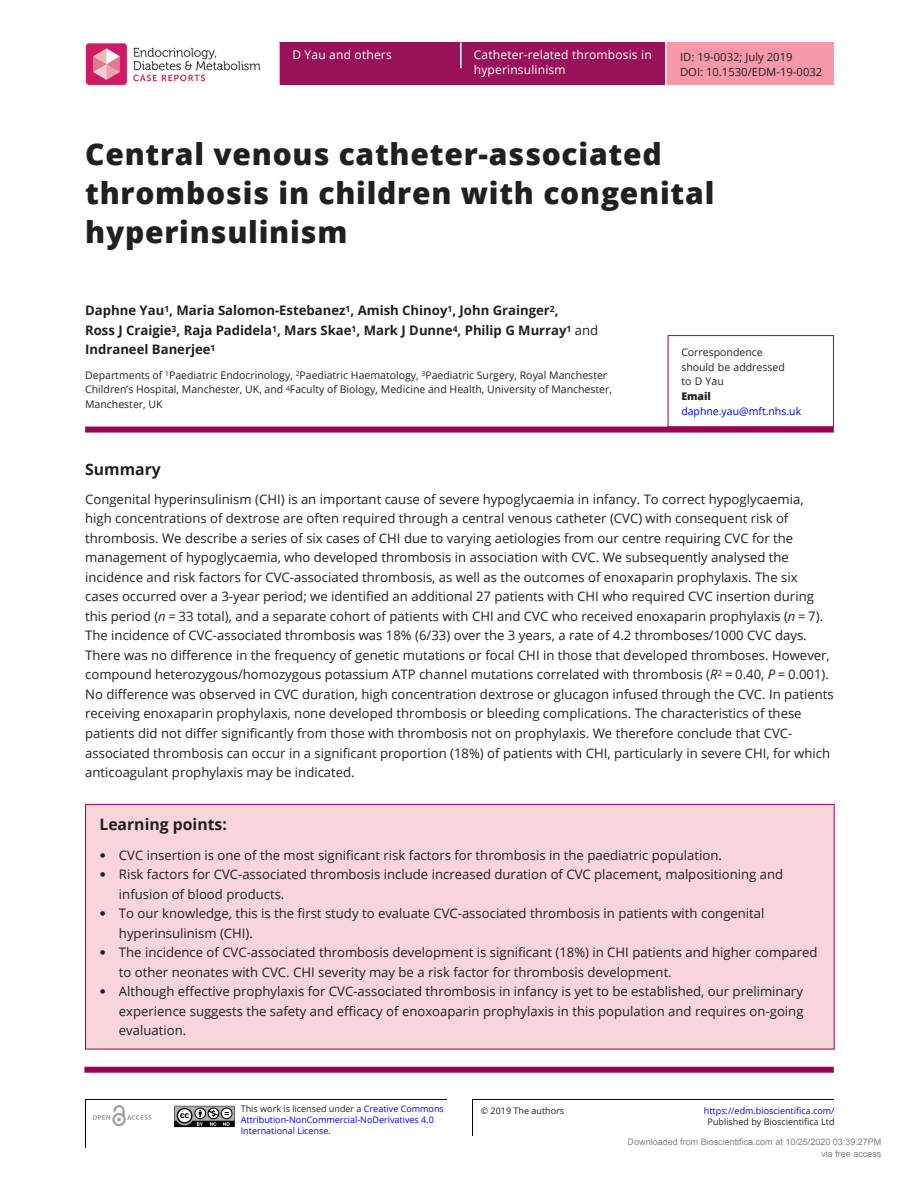
<style>
.page{position:relative;width:919px;height:1187px;background:#fff}
.page>*{position:absolute;margin:0;border:0;box-sizing:border-box;transform-origin:0 0}
.CT{font:800 30px/39px "Open Sans";letter-spacing:.025em;color:#231f20}
.ABS_H{font:700 15.75px "Open Sans";color:#231f20}
.ABS_TXT{font:13.2px/19.5px "Open Sans";color:#231f20}
.AU{font:700 13.2px/19.5px "Open Sans";color:#231f20}
.Article_Title{font:12px/14.7px "Open Sans";letter-spacing:.015em;color:#fff}
.Author_Name{font:12px "Open Sans";letter-spacing:.015em;color:#fff}
.t1{font:11.25px/14.1px "Open Sans";color:#231f20}
.Address{font:10.5px/14.7px "Open Sans";color:#231f20}
.Corres{font:10.5px "Open Sans";color:#231f20}
.Corres-2{font:10.5px "Open Sans";color:#00f}
.Corres-3{font:800 10.5px "Open Sans";color:#231f20}
.t2{font:9px/10.5px "Open Sans";color:#00f}
.t3{font:9px/12px "Arial";color:rgb(0 0 0/.5);text-align:right}
.t4{font:9px "Open Sans";color:#231f20}
.s1{font-weight:400}
.s2{font-style:italic}
.s3{font-family:"Frutiger LT Std"}
.s4{color:#231f20}
</style>
<div class="page">
<div style="left:280px;top:43px;width:385px;height:42px;background:#991259"></div>
<div style="left:666px;top:43px;width:167px;height:42px;background:#f598a9"></div>
<svg style="left:460px;top:43px;width:1px;height:25px"></svg>
<img style="left:85px;top:43px;width:176px;height:42px">
<hr style="left:85px;top:1099px;width:1px;height:48px;background:#040503">
<hr style="left:472px;top:1099px;width:1px;height:36px;background:#050504">
<hr style="left:85px;top:1098px;width:361px;height:1px;background:#050504">
<hr style="left:472px;top:1099px;width:361px;height:1px;background:#050504">
<svg style="left:174px;top:1105px;width:61px;height:23px"></svg>
<svg style="left:93px;top:1105px;width:58px;height:21px"></svg>
<div style="left:85px;top:426px;width:748px;height:6px;background:#9e0151"></div>
<div style="left:667px;top:335px;width:166px;height:92px;border:1px solid #9e0151"></div>
<div style="left:86px;top:804px;width:748px;height:244px;background:#f7d5db"></div>
<div style="left:84px;top:1066px;width:749px;height:6px;background:#9e0151"></div>
<div style="left:85px;top:804px;width:749px;height:245px;border:1px solid #9e0151"></div>
<p class="Author_Name" style="left:292px;top:47px;width:101px">D Yau and others</p>
<p class="Article_Title" style="left:474px;top:47px;width:179px">Catheter-related thrombosis in hyperinsulinism</p>
<p class="t1" style="left:680px;top:50px;width:144px">ID: 19-0032; July 2019<br>DOI: 10.1530/EDM-19-0032</p>
<p class="CT" style="left:85px;top:133px;width:630px">Central venous catheter-associated thrombosis in children with congenital hyperinsulinism</p>
<p class="AU" style="left:85px;top:300px;width:514px">Daphne Yau<sup>1</sup>, Maria Salomon-Estebanez<sup>1</sup>, Amish Chinoy<sup>1</sup>, John Grainger<sup>2</sup>,<br>Ross J Craigie<sup>3</sup>, Raja Padidela<sup>1</sup>, Mars Skae<sup>1</sup>, Mark J Dunne<sup>4</sup>, Philip G Murray<sup>1</sup> <span class="s1">and<br></span>Indraneel Banerjee<sup>1</sup></p>
<p class="Address" style="left:85px;top:367px;width:528px">Departments of <sup>1</sup>Paediatric Endocrinology, <sup>2</sup>Paediatric Haematology, <sup>3</sup>Paediatric Surgery, Royal Manchester<br>Children’s Hospital, Manchester, UK, and <sup>4</sup>Faculty of Biology, Medicine and Health, University of Manchester,<br>Manchester, UK</p>
<p class="Corres" style="left:681px;top:345px;width:83px">Correspondence</p>
<p class="Corres" style="left:681px;top:359px;width:105px">should be addressed</p>
<p class="Corres" style="left:681px;top:374px;width:44px">to D Yau</p>
<p class="Corres-3" style="left:681px;top:388px;width:31px">Email</p>
<p class="Corres-2" style="left:681px;top:403px;width:121px">daphne.yau@mft.nhs.uk</p>
<p class="ABS_H" style="left:85px;top:458px;width:77px">Summary</p>
<p class="ABS_TXT" style="left:85px;top:489px;width:750px">Congenital hyperinsulinism (CHI) is an important cause of severe hypoglycaemia in infancy. To correct hypoglycaemia,<br>high concentrations of dextrose are often required through a central venous catheter (CVC) with consequent risk of thrombosis. We describe a series of six cases of CHI due to varying aetiologies from our centre requiring CVC for the management of hypoglycaemia, who developed thrombosis in association with CVC. We subsequently analysed the incidence and risk factors for CVC-associated thrombosis, as well as the outcomes of enoxaparin prophylaxis. The six cases occurred over a 3-year period; we identified an additional 27 patients with CHI who required CVC insertion during this period (<span class="s2">n</span> = 33 total), and a separate cohort of patients with CHI and CVC who received enoxaparin prophylaxis (<span class="s2">n</span> = 7).<br>The incidence of CVC-associated thrombosis was 18% (6/33) over the 3 years, a rate of 4.2 thromboses/1000 CVC days.<br>There was no difference in the frequency of genetic mutations or focal CHI in those that developed thromboses. However, compound heterozygous/homozygous potassium ATP channel mutations correlated with thrombosis (<span class="s2">R</span><sup>2</sup> = 0.40, <span class="s2">P</span> = 0.001).<br>No difference was observed in CVC duration, high concentration dextrose or glucagon infused through the CVC. In patients receiving enoxaparin prophylaxis, none developed thrombosis or bleeding complications. The characteristics of these patients did not differ significantly from those with thrombosis not on prophylaxis. We therefore conclude that CVC&shy;associated thrombosis can occur in a significant proportion (18%) of patients with CHI, particularly in severe CHI, for which anticoagulant prophylaxis may be indicated.</p>
<h1 class="ABS_H" style="left:99px;top:813px;width:129px">Learning points:</h1>
<p class="ABS_TXT" style="left:99px;top:844px;width:624px"><span class="s3">•</span> CVC insertion is one of the most significant risk factors for thrombosis in the paediatric population.</p>
<p class="ABS_TXT" style="left:119px;top:864px;width:665px;text-indent:-20px"><span class="s3">•</span> Risk factors for CVC-associated thrombosis include increased duration of CVC placement, malpositioning and infusion of blood products.</p>
<p class="ABS_TXT" style="left:119px;top:903px;width:647px;text-indent:-20px"><span class="s3">•</span> To our knowledge, this is the first study to evaluate CVC-associated thrombosis in patients with congenital hyperinsulinism (CHI).</p>
<p class="ABS_TXT" style="left:119px;top:942px;width:700px;text-indent:-20px"><span class="s3">•</span> The incidence of CVC-associated thrombosis development is significant (18%) in CHI patients and higher compared to other neonates with CVC. CHI severity may be a risk factor for thrombosis development.</p>
<p class="ABS_TXT" style="left:119px;top:981px;width:686px;text-align:justify;text-indent:-20px"><span class="s3">•</span> Although effective prophylaxis for CVC-associated thrombosis in infancy is yet to be established, our preliminary experience suggests the safety and efficacy of enoxoaparin prophylaxis in this population and requires on-going evaluation.</p>
<p class="t2" style="left:241px;top:1103px;width:204px"><span class="s4">This work is licensed under a</span> Creative Commons<br>Attribution-NonCommercial-NoDerivatives 4.0<br>International License.</p>
<p class="t4" style="left:481px;top:1103px;width:85px">© 2019 The authors</p>
<p class="t2" style="left:703px;top:1104px;width:132px">https://edm.bioscientifica.com/</p>
<p class="t4" style="left:707px;top:1115px;width:128px">Published by Bioscientifica Ltd</p>
<p class="t3" style="left:627px;top:1135px;width:255px">Downloaded from Bioscientifica.com at 10/25/2020 03:39:27PM via free access</p>
</div>
